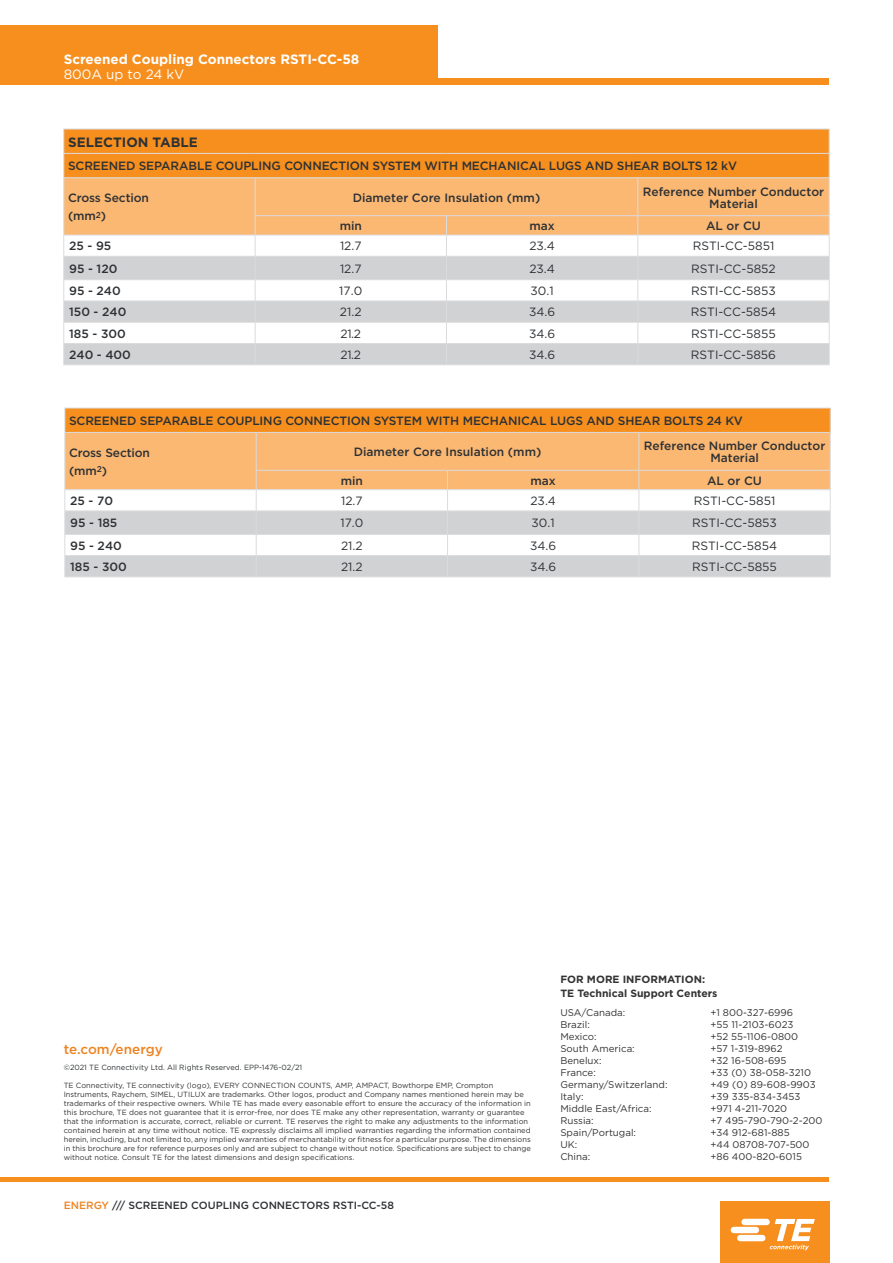
<style>
.page{position:relative;width:893px;height:1263px;background:#fff}
.page>*{position:absolute;margin:0;border:0;box-sizing:border-box;transform-origin:0 0}
.t1{font:700 13.5px "Gotham";color:#fff}
.t2{font:700 13.5px "Gotham";color:#2e3134}
.t3{font:500 13.5px "Gotham";color:#ed8424}
.t4{font:13.5px "Gotham";color:#fff}
.t5{font:500 12px/18px "Gotham";letter-spacing:-.01em;color:#2e3134}
.t6{font:12px "Gotham";color:#2e3134}
.t7{font:500 10.5px "Gotham";color:#2e3134}
.t8{font:700 10.5px/14.2px "Gotham";color:#323332}
.t9{font:9.75px "Gotham";color:#323332}
.t10{font:7.5px/9px "Gotham";color:#323332}
.t11{font:7.5px "Gotham";color:#2e3134}
.s1{color:#ed8424}
</style>
<div class="page">
<hr style="left:0;top:1178px;width:829px;height:4px;background:#f68f1e">
<div style="left:0;top:25px;width:438px;height:56px;background:#f68f1e"></div>
<div style="left:0;top:79px;width:829px;height:6px;background:#f68f1e"></div>
<svg style="left:63px;top:129px;width:767px;height:235px"></svg>
<hr style="left:63px;top:364px;width:192px;height:1px;background:#dbdbdd">
<hr style="left:255px;top:364px;width:191px;height:1px;background:#dbdbdd">
<hr style="left:446px;top:364px;width:192px;height:1px;background:#dbdbdd">
<hr style="left:638px;top:364px;width:192px;height:1px;background:#dbdbdd">
<svg style="left:64px;top:408px;width:767px;height:168px"></svg>
<hr style="left:64px;top:576px;width:192px;height:1px;background:#dbdbdd">
<hr style="left:256px;top:576px;width:192px;height:1px;background:#dbdbdd">
<hr style="left:448px;top:576px;width:191px;height:1px;background:#dbdbdd">
<hr style="left:639px;top:576px;width:192px;height:1px;background:#dbdbdd">
<div style="left:720px;top:1201px;width:109px;height:62px;background:#f68f1e"></div>
<svg style="left:731px;top:1219px;width:84px;height:31px"></svg>
<h1 class="t1" style="left:64px;top:50px;width:297px">Screened Coupling Connectors RSTI-CC-58</h1>
<h1 class="t4" style="left:64px;top:66px;width:122px">800A up to 24 kV</h1>
<h1 class="t2" style="left:68px;top:133px;width:131px">SELECTION TABLE</h1>
<h2 class="t5" style="left:68px;top:157px;width:671px">SCREENED SEPARABLE COUPLING CONNECTION SYSTEM WITH MECHANICAL LUGS AND SHEAR BOLTS 12 kV</h2>
<h2 class="t5" style="left:68px;top:189px;width:82px">Cross Section (mm<sup>2</sup>)</h2>
<h2 class="t5" style="left:353px;top:188px;width:189px">Diameter Core Insulation (mm)</h2>
<h2 class="t5" style="left:643px;top:185px;width:183px;line-height:12px;text-align:center">Reference Number Conductor<br>Material</h2>
<h2 class="t5" style="left:340px;top:217px;width:24px">min</h2>
<h2 class="t5" style="left:529px;top:217px;width:27px">max</h2>
<h2 class="t5" style="left:706px;top:217px;width:56px">AL or CU</h2>
<h2 class="t5" style="left:69px;top:237px;width:44px">25 - 95</h2>
<h2 class="t6" style="left:340px;top:239px;width:23px">12.7</h2>
<h2 class="t6" style="left:529px;top:239px;width:27px">23.4</h2>
<h2 class="t6" style="left:693px;top:239px;width:83px">RSTI-CC-5851</h2>
<h2 class="t5" style="left:69px;top:259px;width:50px">95 - 120</h2>
<h2 class="t6" style="left:340px;top:261px;width:23px">12.7</h2>
<h2 class="t6" style="left:529px;top:261px;width:27px">23.4</h2>
<h2 class="t6" style="left:691px;top:261px;width:86px">RSTI-CC-5852</h2>
<h2 class="t5" style="left:69px;top:282px;width:53px">95 - 240</h2>
<h2 class="t6" style="left:339px;top:283px;width:24px">17.0</h2>
<h2 class="t6" style="left:531px;top:283px;width:25px">30.1</h2>
<h2 class="t6" style="left:691px;top:283px;width:86px">RSTI-CC-5853</h2>
<h2 class="t5" style="left:69px;top:303px;width:59px">150 - 240</h2>
<h2 class="t6" style="left:340px;top:304px;width:23px">21.2</h2>
<h2 class="t6" style="left:529px;top:304px;width:28px">34.6</h2>
<h2 class="t6" style="left:691px;top:304px;width:87px">RSTI-CC-5854</h2>
<h2 class="t5" style="left:69px;top:324px;width:58px">185 - 300</h2>
<h2 class="t6" style="left:340px;top:326px;width:22px">21.2</h2>
<h2 class="t6" style="left:529px;top:326px;width:28px">34.6</h2>
<h2 class="t6" style="left:691px;top:326px;width:86px">RSTI-CC-5855</h2>
<h2 class="t5" style="left:69px;top:345px;width:63px">240 - 400</h2>
<h2 class="t6" style="left:340px;top:347px;width:22px">21.2</h2>
<h2 class="t6" style="left:529px;top:347px;width:28px">34.6</h2>
<h2 class="t6" style="left:691px;top:347px;width:87px">RSTI-CC-5856</h2>
<h2 class="t5" style="left:69px;top:412px;width:675px">SCREENED SEPARABLE COUPLING CONNECTION SYSTEM WITH MECHANICAL LUGS AND SHEAR BOLTS 24 KV</h2>
<h2 class="t5" style="left:69px;top:443px;width:82px">Cross Section (mm<sup>2</sup>)</h2>
<h2 class="t5" style="left:354px;top:443px;width:189px">Diameter Core Insulation (mm)</h2>
<h2 class="t5" style="left:644px;top:440px;width:183px;line-height:12px;text-align:center">Reference Number Conductor<br>Material</h2>
<h2 class="t5" style="left:341px;top:471px;width:24px">min</h2>
<h2 class="t5" style="left:530px;top:471px;width:27px">max</h2>
<h2 class="t5" style="left:707px;top:471px;width:56px">AL or CU</h2>
<h2 class="t5" style="left:70px;top:492px;width:44px">25 - 70</h2>
<h2 class="t6" style="left:341px;top:493px;width:23px">12.7</h2>
<h2 class="t6" style="left:530px;top:493px;width:27px">23.4</h2>
<h2 class="t6" style="left:694px;top:493px;width:83px">RSTI-CC-5851</h2>
<h2 class="t5" style="left:70px;top:514px;width:49px">95 - 185</h2>
<h2 class="t6" style="left:340px;top:515px;width:24px">17.0</h2>
<h2 class="t6" style="left:532px;top:515px;width:25px">30.1</h2>
<h2 class="t6" style="left:692px;top:515px;width:86px">RSTI-CC-5853</h2>
<h2 class="t5" style="left:70px;top:536px;width:53px">95 - 240</h2>
<h2 class="t6" style="left:341px;top:538px;width:23px">21.2</h2>
<h2 class="t6" style="left:530px;top:538px;width:28px">34.6</h2>
<h2 class="t6" style="left:692px;top:538px;width:87px">RSTI-CC-5854</h2>
<h2 class="t5" style="left:70px;top:558px;width:58px">185 - 300</h2>
<h2 class="t6" style="left:341px;top:559px;width:23px">21.2</h2>
<h2 class="t6" style="left:530px;top:559px;width:28px">34.6</h2>
<h2 class="t6" style="left:692px;top:559px;width:86px">RSTI-CC-5855</h2>
<h1 class="t3" style="left:64px;top:1040px;width:101px">te.com/energy</h1>
<p class="t11" style="left:64px;top:1062px;width:240px">©2021 TE Connectivity Ltd. All Rights Reserved. EPP-1476-02/21</p>
<p class="t10" style="left:64px;top:1080px;width:468px">TE Connectivity, TE connectivity (logo), EVERY CONNECTION COUNTS, AMP, AMPACT, Bowthorpe EMP, Crompton Instruments, Raychem, SIMEL, UTILUX are trademarks. Other logos, product and Company names mentioned herein may be trademarks of their respective owners. While TE has made every easonable effort to ensure the accuracy of the information in this brochure, TE does not guarantee that it is error-free, nor does TE make any other representation, warranty or guarantee that the information is accurate, correct, reliable or current. TE reserves the right to make any adjustments to the information contained herein at any time without notice. TE expressly disclaims all implied warranties regarding the information contained herein, including, but not limited to, any implied warranties of merchantability or fitness for a particular purpose. The dimensions in this brochure are for reference purposes only and are subject to change without notice. Specifications are subject to change without notice. Consult TE for the latest dimensions and design specifications.</p>
<h3 class="t7" style="left:64px;top:1198px;width:332px"><span class="s1">ENERGY</span> /// SCREENED COUPLING CONNECTORS RSTI-CC-58</h3>
<h3 class="t8" style="left:560px;top:972px;width:159px">FOR MORE INFORMATION:<br>TE Technical Support Centers</h3>
<h3 class="t9" style="left:560px;top:1006px;width:66px">USA/Canada:</h3>
<h3 class="t9" style="left:710px;top:1006px;width:84px">+1 800-327-6996</h3>
<h3 class="t9" style="left:560px;top:1018px;width:31px">Brazil:</h3>
<h3 class="t9" style="left:710px;top:1018px;width:85px">+55 11-2103-6023</h3>
<h3 class="t9" style="left:560px;top:1030px;width:38px">Mexico:</h3>
<h3 class="t9" style="left:710px;top:1030px;width:89px">+52 55-1106-0800</h3>
<h3 class="t9" style="left:560px;top:1042px;width:76px">South America:</h3>
<h3 class="t9" style="left:710px;top:1042px;width:74px">+57 1-319-8962</h3>
<h3 class="t9" style="left:560px;top:1054px;width:43px">Benelux:</h3>
<h3 class="t9" style="left:710px;top:1054px;width:78px">+32 16-508-695</h3>
<h3 class="t9" style="left:560px;top:1066px;width:37px">France:</h3>
<h3 class="t9" style="left:710px;top:1066px;width:102px">+33 (0) 38-058-3210</h3>
<h3 class="t9" style="left:560px;top:1078px;width:109px">Germany/Switzerland:</h3>
<h3 class="t9" style="left:710px;top:1078px;width:107px">+49 (0) 89-608-9903</h3>
<h3 class="t9" style="left:560px;top:1090px;width:25px">Italy:</h3>
<h3 class="t9" style="left:710px;top:1090px;width:92px">+39 335-834-3453</h3>
<h3 class="t9" style="left:560px;top:1102px;width:93px">Middle East/Africa:</h3>
<h3 class="t9" style="left:710px;top:1102px;width:78px">+971 4-211-7020</h3>
<h3 class="t9" style="left:560px;top:1114px;width:35px">Russia:</h3>
<h3 class="t9" style="left:710px;top:1114px;width:114px">+7 495-790-790-2-200</h3>
<h3 class="t9" style="left:560px;top:1126px;width:77px">Spain/Portugal:</h3>
<h3 class="t9" style="left:710px;top:1126px;width:81px">+34 912-681-885</h3>
<h3 class="t9" style="left:560px;top:1138px;width:18px">UK:</h3>
<h3 class="t9" style="left:710px;top:1138px;width:101px">+44 08708-707-500</h3>
<h3 class="t9" style="left:560px;top:1150px;width:31px">China:</h3>
<h3 class="t9" style="left:710px;top:1150px;width:93px">+86 400-820-6015</h3>
</div>
